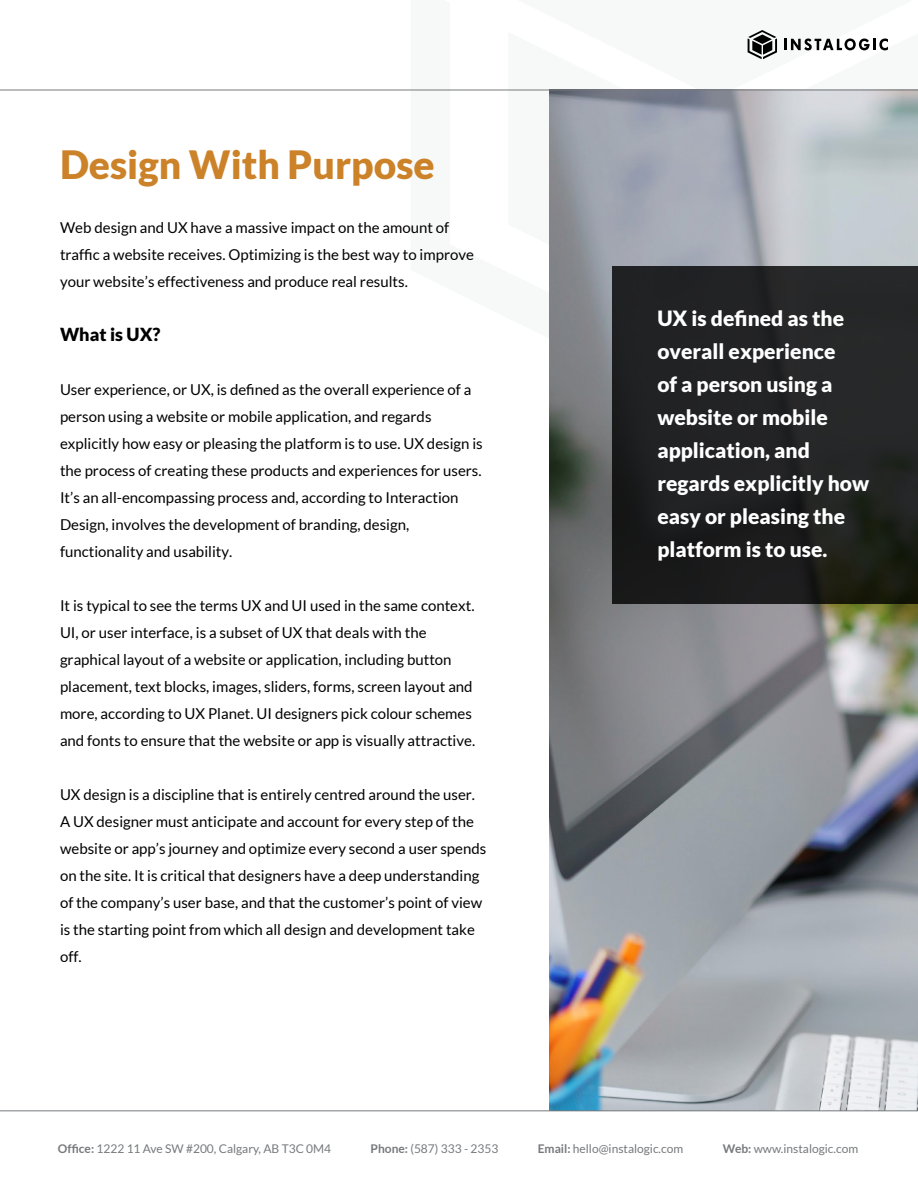
<style>
.page{position:relative;width:918px;height:1188px;background:#fff}
.page>*{position:absolute;margin:0;border:0;box-sizing:border-box;transform-origin:0 0}
.t1{font:900 39px "Lato";color:#cc8229}
.t2{font:900 21px/33px "Lato";color:#fff}
.t3{font:900 18px "Lato";color:#000}
.t4{font:15px/27px "Lato";color:#000}
.t5{font:12px "Lato";color:#76797c}
.s1{font-weight:700}
</style>
<div class="page">
<svg style="left:518px;top:30px;width:395px;height:60px"></svg>
<img style="left:549px;top:91px;width:369px;height:1020px">
<div style="left:612px;top:266px;width:306px;height:337px;background:linear-gradient(to bottom,#26272a,#1b1c19)"></div>
<hr style="left:0;top:1111px;width:918px;height:1px;background:#76797c">
<hr style="left:0;top:90px;width:918px;height:1px;background:#76797c">
<h1 class="t1" style="left:60px;top:142px;width:376px">Design With Purpose</h1>
<p class="t4" style="left:60px;top:214px;width:415px">Web design and UX have a massive impact on the amount of traffic a website receives. Optimizing is the best way to improve your website’s effectiveness and produce real results.</p>
<p class="t3" style="left:60px;top:324px;width:102px">What is UX?</p>
<p class="t4" style="left:60px;top:376px;width:424px">User experience, or UX, is defined as the overall experience of a person using a website or mobile application, and regards explicitly how easy or pleasing the platform is to use. UX design is the process of creating these products and experiences for users.<br>It’s an all-encompassing process and, according to Interaction Design, involves the development of branding, design, functionality and usability.</p>
<p class="t4" style="left:60px;top:592px;width:417px">It is typical to see the terms UX and UI used in the same context.<br>UI, or user interface, is a subset of UX that deals with the graphical layout of a website or application, including button placement, text blocks, images, sliders, forms, screen layout and more, according to UX Planet. UI designers pick colour schemes and fonts to ensure that the website or app is visually attractive.</p>
<p class="t4" style="left:60px;top:781px;width:428px">UX design is a discipline that is entirely centred around the user.<br>A UX designer must anticipate and account for every step of the website or app’s journey and optimize every second a user spends on the site. It is critical that designers have a deep understanding of the company’s user base, and that the customer’s point of view is the starting point from which all design and development take off.</p>
<h2 class="t2" style="left:657px;top:302px;width:213px">UX is defined as the overall experience<br>of a person using a website or mobile application, and regards explicitly how easy or pleasing the platform is to use.</h2>
<p class="t5" style="left:58px;top:1142px;width:275px"><span class="s1">Office:</span> 1222 11 Ave SW #200, Calgary, AB T3C 0M4</p>
<p class="t5" style="left:371px;top:1142px;width:129px"><span class="s1">Phone:</span> (587) 333 - 2353</p>
<p class="t5" style="left:538px;top:1142px;width:147px"><span class="s1">Email:</span> hello@instalogic.com</p>
<p class="t5" style="left:723px;top:1142px;width:137px"><span class="s1">Web:</span> www.instalogic.com</p>
</div>
